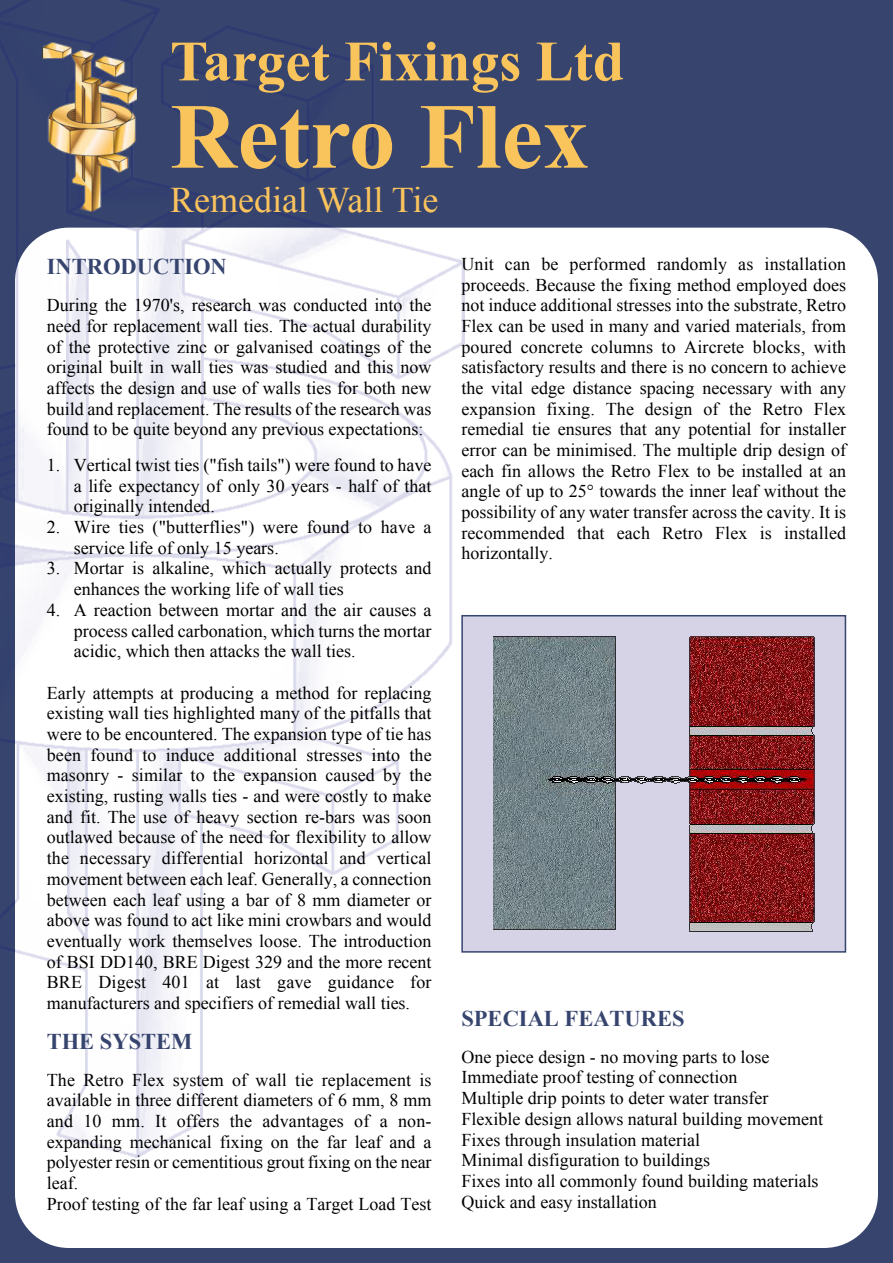
<style>
.page{position:relative;width:893px;height:1263px;background:#36446e}
.page>*{position:absolute;margin:0;border:0;box-sizing:border-box;transform-origin:0 0}
.t1{font:700 93px "Times New Roman";color:#fac45d}
.t2{font:700 57px "Times New Roman";color:#fac45d}
.t3{font:36px "Times New Roman";color:#fac35d}
.t4{font:700 22.5px "Times New Roman";color:#36446e}
.t5{font:18px/20.7px "Times New Roman";color:#000;text-align:justify}
</style>
<div class="page">
<div style="left:0;top:213px;width:893px;height:1050px;background:#fff;border:15px solid #36446e;border-radius:61px"></div>
<img style="left:0;top:0;width:465px;height:1157px">
<img style="left:43px;top:43px;width:93px;height:168px">
<div style="left:461px;top:615px;width:385px;height:338px;background:#d6d3e7;border:2px solid #36446e"></div>
<img style="left:493px;top:636px;width:321px;height:295px">
<h2 class="t2" style="left:170px;top:42px;width:456px">Target Fixings Ltd</h2>
<h1 class="t1" style="left:170px;top:105px;width:421px">Retro Flex</h1>
<h3 class="t3" style="left:170px;top:187px;width:270px">Remedial Wall Tie</h3>
<p class="t4" style="left:47px;top:259px;width:182px">INTRODUCTION</p>
<p class="t5" style="left:47px;top:296px;width:386px">During the 1970's, research was conducted into the need for replacement wall ties. The actual durability of the protective zinc or galvanised coatings of the original built in wall ties was studied and this now affects the design and use of walls ties for both new build and replacement. The results of the research was found to be quite beyond any previous expectations:</p>
<p class="t5" style="left:74px;top:456px;width:359px;text-indent:-27px">1. Vertical twist ties ("fish tails") were found to have a life expectancy of only 30 years - half of that originally intended.</p>
<p class="t5" style="left:74px;top:518px;width:359px;text-indent:-27px">2. Wire ties ("butterflies") were found to have a service life of only 15 years.</p>
<p class="t5" style="left:74px;top:560px;width:359px;text-indent:-27px">3. Mortar is alkaline, which actually protects and enhances the working life of wall ties</p>
<p class="t5" style="left:74px;top:601px;width:359px;text-indent:-27px">4. A reaction between mortar and the air causes a process called carbonation, which turns the mortar acidic, which then attacks the wall ties.</p>
<p class="t5" style="left:47px;top:684px;width:386px">Early attempts at producing a method for replacing existing wall ties highlighted many of the pitfalls that were to be encountered. The expansion type of tie has been found to induce additional stresses into the masonry - similar to the expansion caused by the existing, rusting walls ties - and were costly to make and fit. The use of heavy section re-bars was soon outlawed because of the need for flexibility to allow the necessary differential horizontal and vertical movement between each leaf. Generally, a connection between each leaf using a bar of 8 mm diameter or above was found to act like mini crowbars and would eventually work themselves loose. The introduction of BSI DD140, BRE Digest 329 and the more recent BRE Digest 401 at last gave guidance for manufacturers and specifiers of remedial wall ties.</p>
<p class="t4" style="left:47px;top:1033px;width:147px">THE SYSTEM</p>
<p class="t5" style="left:47px;top:1071px;width:386px;text-align:left">The Retro Flex system of wall tie replacement is available in three different diameters of 6 mm, 8 mm and 10 mm. It offers the advantages of a non&shy;expanding mechanical fixing on the far leaf and a polyester resin or cementitious grout fixing on the near leaf.<br>Proof testing of the far leaf using a Target Load Test</p>
<p class="t5" style="left:461px;top:255px;width:386px">Unit can be performed randomly as installation proceeds. Because the fixing method employed does not induce additional stresses into the substrate, Retro Flex can be used in many and varied materials, from poured concrete columns to Aircrete blocks, with satisfactory results and there is no concern to achieve the vital edge distance spacing necessary with any expansion fixing. The design of the Retro Flex remedial tie ensures that any potential for installer error can be minimised. The multiple drip design of each fin allows the Retro Flex to be installed at an angle of up to 25° towards the inner leaf without the possibility of any water transfer across the cavity. It is recommended that each Retro Flex is installed horizontally.</p>
<p class="t4" style="left:461px;top:1011px;width:225px">SPECIAL FEATURES</p>
<p class="t5" style="left:461px;top:1048px;width:363px;text-align:left">One piece design - no moving parts to lose Immediate proof testing of connection<br>Multiple drip points to deter water transfer Flexible design allows natural building movement Fixes through insulation material<br>Minimal disfiguration to buildings<br>Fixes into all commonly found building materials Quick and easy installation</p>
</div>
